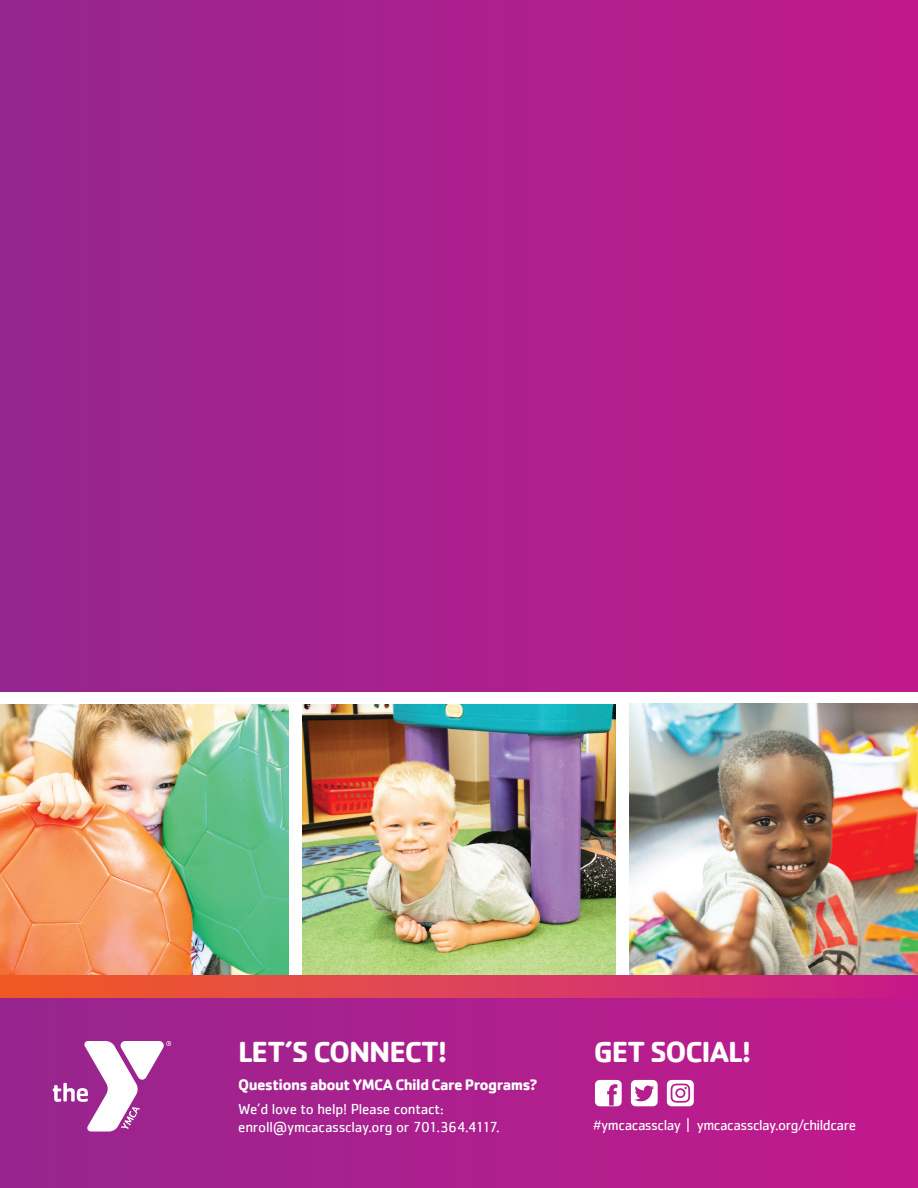
<style>
.page{position:relative;width:918px;height:1188px;background:#fff}
.page>*{position:absolute;margin:0;border:0;box-sizing:border-box;transform-origin:0 0}
.t1{font:700 30px "Cachet";letter-spacing:-.035em;color:#fff}
.t2{font:700 15.75px "Cachet";letter-spacing:-.04em;color:#fff}
.t3{font:15px/18px "Cachet";letter-spacing:-.025em;color:#fff}
</style>
<div class="page">
<img style="left:630px;top:703px;width:288px;height:273px">
<div style="left:0;top:986px;width:918px;height:202px;background:linear-gradient(to right,#96268e,#c2198d)"></div>
<div style="left:0;top:0;width:918px;height:691px;background:linear-gradient(to right,#95268f,#c11a8d)"></div>
<img style="left:302px;top:705px;width:314px;height:271px">
<img style="left:0;top:704px;width:288px;height:272px">
<svg style="left:595px;top:1080px;width:27px;height:26px"></svg>
<svg style="left:667px;top:1080px;width:27px;height:26px"></svg>
<svg style="left:631px;top:1080px;width:27px;height:26px"></svg>
<svg style="left:53px;top:1041px;width:118px;height:91px"></svg>
<div style="left:0;top:976px;width:918px;height:21px;background:linear-gradient(to right,#f25f24,#c81e8d)"></div>
<h1 class="t1" style="left:238px;top:1032px;width:211px">LET’S CONNECT!</h1>
<h1 class="t1" style="left:594px;top:1032px;width:159px">GET SOCIAL!</h1>
<p class="t2" style="left:238px;top:1074px;width:301px">Questions about YMCA Child Care Programs?</p>
<p class="t3" style="left:238px;top:1099px;width:263px">We’d love to help! Please contact: enroll@ymcacassclay.org or 701.364.4117.</p>
<p class="t3" style="left:593px;top:1116px;width:264px">#ymcacassclay | ymcacassclay.org/childcare</p>
</div>
